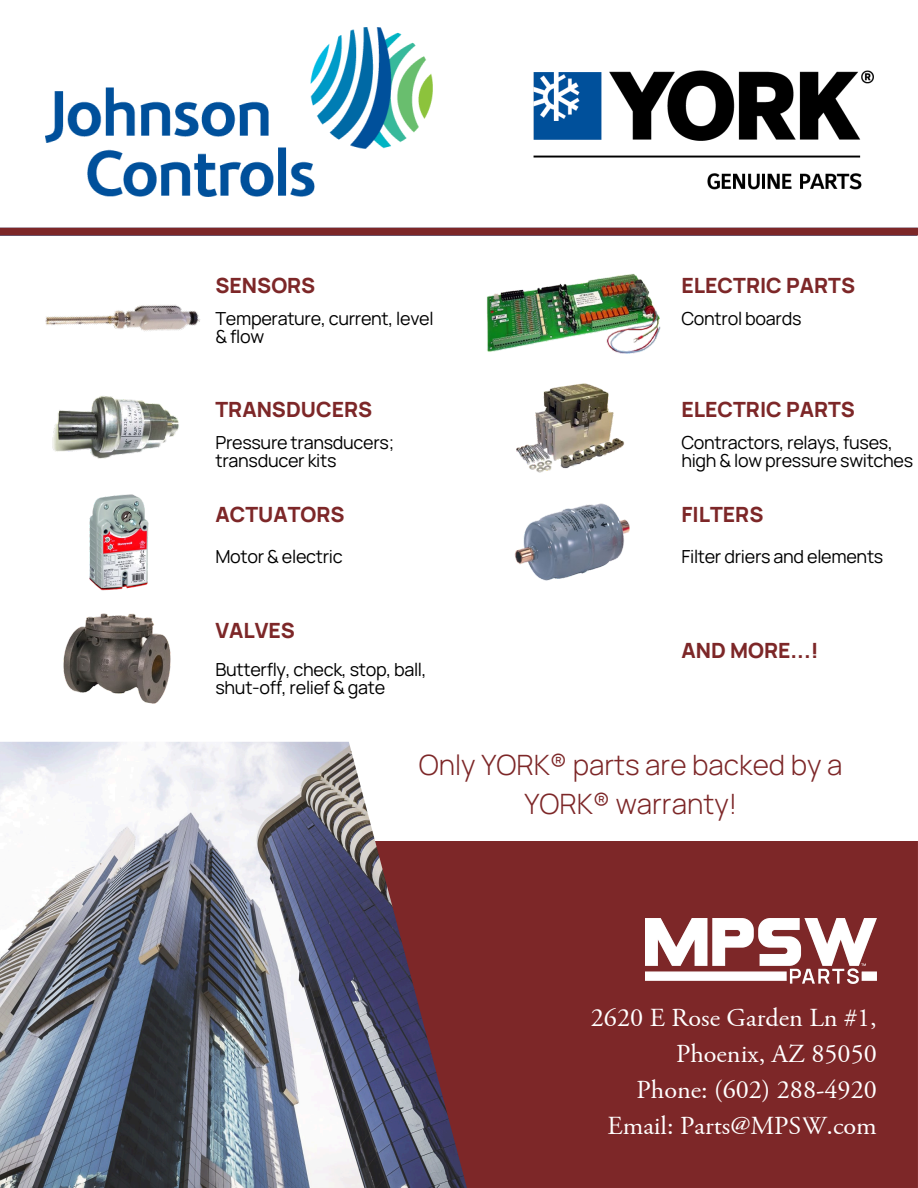
<style>
.page{position:relative;width:918px;height:1188px;background:#fff}
.page>*{position:absolute;margin:0;border:0;box-sizing:border-box;transform-origin:0 0}
.t1{font:300 28.05px/39px "Manrope";color:#7d2728;text-align:center}
.t2{font:26.25px/36px "Garamond";color:#fff;text-align:right}
.t3{font:800 21px "Manrope";color:#7d2728}
.t4{font:18px/18px "Manrope";letter-spacing:-.02em;color:#000}
</style>
<div class="page">
<img style="left:0;top:27px;width:480px;height:201px">
<img style="left:533px;top:70px;width:341px;height:120px">
<div style="left:340px;top:841px;width:578px;height:347px;background:#7d2728"></div>
<img style="left:0;top:742px;width:467px;height:446px">
<img style="left:89px;top:494px;width:60px;height:97px">
<img style="left:63px;top:613px;width:108px;height:91px">
<img style="left:53px;top:396px;width:126px;height:63px">
<img style="left:45px;top:305px;width:155px;height:27px">
<img style="left:516px;top:386px;width:108px;height:87px">
<img style="left:514px;top:503px;width:116px;height:78px">
<img style="left:487px;top:274px;width:174px;height:112px">
<img style="left:646px;top:918px;width:231px;height:65px">
<div style="left:0;top:228px;width:918px;height:8px;background:#7d2728"></div>
<p class="t3" style="left:215px;top:271px;width:101px">SENSORS</p>
<p class="t3" style="left:681px;top:271px;width:175px">ELECTRIC PARTS</p>
<p class="t4" style="left:215px;top:309px;width:220px">Temperature, current, level &amp; flow</p>
<p class="t4" style="left:681px;top:309px;width:122px">Control boards</p>
<h2 class="t3" style="left:215px;top:394px;width:158px">TRANSDUCERS</h2>
<h2 class="t3" style="left:681px;top:394px;width:175px">ELECTRIC PARTS</h2>
<p class="t4" style="left:215px;top:433px;width:180px">Pressure transducers;</p>
<h2 class="t4" style="left:215px;top:451px;width:123px">transducer kits</h2>
<p class="t4" style="left:681px;top:433px;width:233px">Contractors, relays, fuses, high &amp; low pressure switches</p>
<p class="t3" style="left:215px;top:500px;width:131px">ACTUATORS</p>
<p class="t3" style="left:681px;top:500px;width:84px">FILTERS</p>
<p class="t4" style="left:215px;top:547px;width:129px">Motor &amp; electric</p>
<h2 class="t4" style="left:681px;top:547px;width:203px">Filter driers and elements</h2>
<p class="t3" style="left:215px;top:616px;width:81px">VALVES</p>
<h2 class="t3" style="left:681px;top:635px;width:139px">AND MORE...!</h2>
<h2 class="t4" style="left:215px;top:660px;width:213px">Butterfly, check, stop, ball, shut-off, relief &amp; gate</h2>
<h1 class="t1" style="left:419px;top:745px;width:425px">Only YORK® parts are backed by a<br>YORK® warranty!</h1>
<p class="t2" style="left:591px;top:1002px;width:287px">2620 E Rose Garden Ln #1,<br>Phoenix, AZ 85050<br>Phone: (602) 288-4920<br>Email: Parts@MPSW.com</p>
</div>
